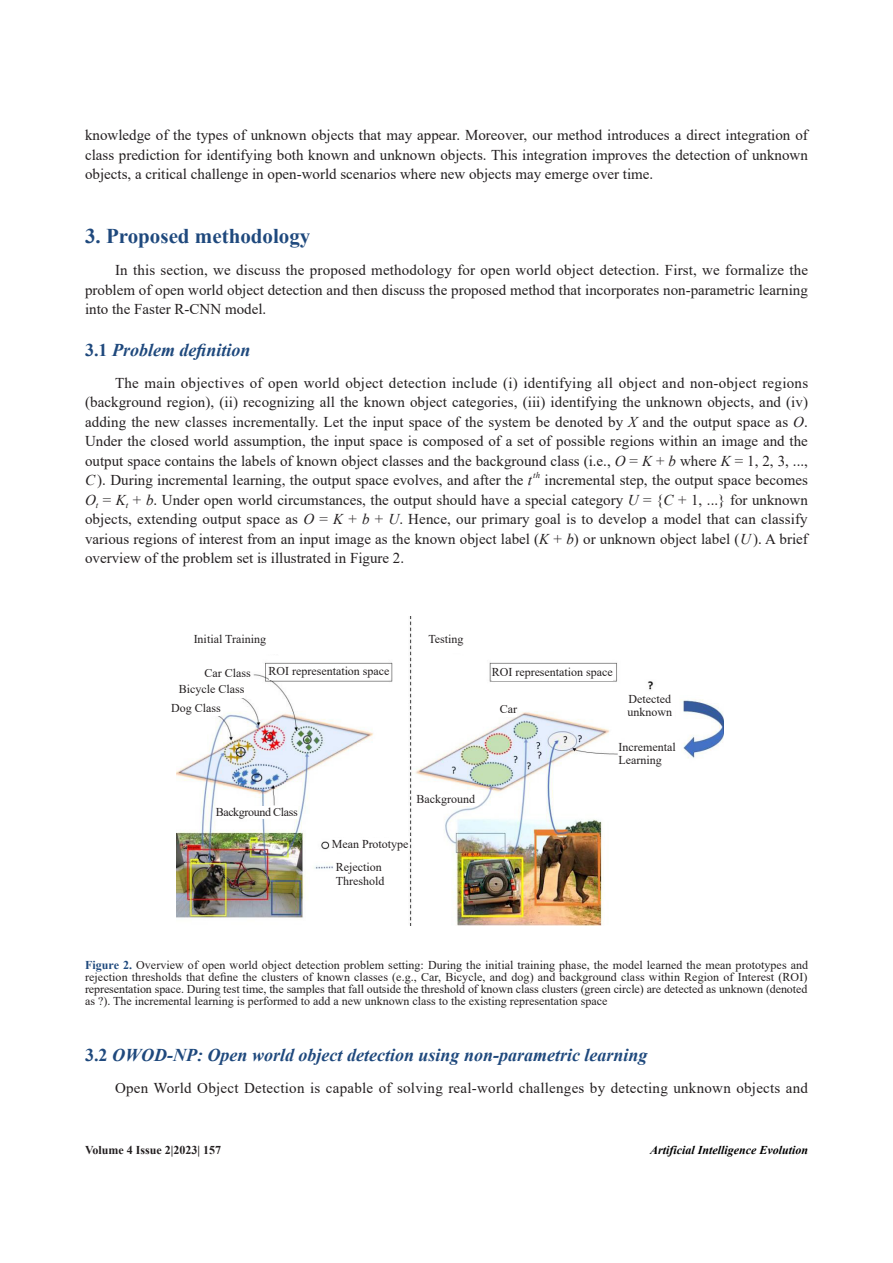
<style>
.page{position:relative;width:893px;height:1263px;background:#fff}
.page>*{position:absolute;margin:0;border:0;box-sizing:border-box;transform-origin:0 0}
.二级标题{font:700 21px "Times New Roman";color:#1f497d}
.三级标题{font:italic 700 18px "Times New Roman";color:#1f497d}
.正文{font:15px/19.5px "Times New Roman";color:#231f20;text-align:justify}
.图表标注{font:12px/12px "Times New Roman";color:#231f20;text-align:justify}
.t1{font:italic 700 12px "Times New Roman";color:#000}
.t2{font:700 12px "Times New Roman";color:#231f20}
.图表标注-2{font:12px "Times New Roman";letter-spacing:-.03em;color:#231f20}
.正文-2{font:italic 8.7px "Times New Roman";color:#231f20}
.s1{font-style:normal}
.s2{font-style:italic}
.s3{font-weight:700;color:#1f497d}
</style>
<div class="page">
<img style="left:177px;top:617px;width:546px;height:308px">
<div style="left:178px;top:633px;width:104px;height:21px;background:#fff"></div>
<div style="left:269px;top:665px;width:120px;height:14px;background:#fff"></div>
<div style="left:492px;top:666px;width:121px;height:14px;background:#fff"></div>
<div style="left:185px;top:667px;width:66px;height:14px;background:#fff"></div>
<div style="left:451px;top:703px;width:66px;height:14px;background:#fff"></div>
<div style="left:173px;top:683px;width:71px;height:14px;background:#fff"></div>
<div style="left:161px;top:702px;width:60px;height:14px;background:#fff"></div>
<div style="left:332px;top:838px;width:76px;height:13px;background:#fff"></div>
<div style="left:336px;top:861px;width:71px;height:39px;background:#fff"></div>
<div style="left:625px;top:693px;width:50px;height:32px;background:#fff"></div>
<div style="left:618px;top:741px;width:63px;height:31px;background:#fff"></div>
<div style="left:216px;top:806px;width:82px;height:12px;background:#fff"></div>
<svg style="left:414px;top:793px;width:69px;height:13px"></svg>
<div style="left:413px;top:633px;width:66px;height:19px;background:#fff"></div>
<p class="正文" style="left:85px;top:125px;width:724px">knowledge of the types of unknown objects that may appear. Moreover, our method introduces a direct integration of class prediction for identifying both known and unknown objects. This integration improves the detection of unknown objects, a critical challenge in open-world scenarios where new objects may emerge over time.</p>
<p class="二级标题" style="left:85px;top:220px;width:227px">3. Proposed methodology</p>
<p class="正文" style="left:85px;top:260px;width:724px;text-indent:30px">In this section, we discuss the proposed methodology for open world object detection. First, we formalize the problem of open world object detection and then discuss the proposed method that incorporates non-parametric learning into the Faster R-CNN model.</p>
<p class="三级标题" style="left:85px;top:337px;width:167px"><span class="s1">3.1</span> Problem definition</p>
<p class="正文" style="left:85px;top:372px;width:725px;text-indent:30px">The main objectives of open world object detection include (i) identifying all object and non-object regions (background region), (ii) recognizing all the known object categories, (iii) identifying the unknown objects, and (iv) adding the new classes incrementally. Let the input space of the system be denoted by <span class="s2">X</span> and the output space as <span class="s2">O</span>.<br>Under the closed world assumption, the input space is composed of a set of possible regions within an image and the output space contains the labels of known object classes and the background class (i.e., <span class="s2">O</span> = <span class="s2">K</span> + <span class="s2">b</span> where <span class="s2">K</span> = 1, 2, 3, ..., <span class="s2">C</span>). During incremental learning, the output space evolves, and after the <span class="s2">t</span></p>
<p class="正文-2" style="left:533px;top:469px;width:8px">th</p>
<p class="正文" style="left:85px;top:470px;width:724px;text-indent:459px">incremental step, the output space becomes <span class="s2">O</span><sub>t</sub> = <span class="s2">K</span><sub>t</sub> + <span class="s2">b</span>. Under open world circumstances, the output should have a special category <span class="s2">U</span> = {<span class="s2">C</span> + 1, ...} for unknown objects, extending output space as <span class="s2">O</span> = <span class="s2">K</span> + <span class="s2">b</span> + <span class="s2">U</span>. Hence, our primary goal is to develop a model that can classify various regions of interest from an input image as the known object label (<span class="s2">K</span> + <span class="s2">b</span>) or unknown object label (<span class="s2">U</span>). A brief overview of the problem set is illustrated in Figure 2.</p>
<p class="图表标注" style="left:194px;top:633px;width:74px">Initial Training</p>
<p class="图表标注" style="left:205px;top:666px;width:48px">Car Class</p>
<p class="图表标注" style="left:269px;top:665px;width:123px">ROI representation space</p>
<p class="图表标注" style="left:492px;top:665px;width:123px">ROI representation space</p>
<p class="图表标注" style="left:500px;top:702px;width:19px">Car</p>
<p class="图表标注" style="left:428px;top:633px;width:37px">Testing</p>
<p class="图表标注" style="left:179px;top:683px;width:67px">Bicycle Class</p>
<p class="图表标注" style="left:171px;top:702px;width:51px">Dog Class</p>
<p class="图表标注" style="left:629px;top:692px;width:44px">Detected</p>
<p class="图表标注" style="left:628px;top:706px;width:46px">unknown</p>
<p class="图表标注" style="left:618px;top:740px;width:59px">Incremental</p>
<p class="图表标注" style="left:618px;top:754px;width:45px">Learning</p>
<p class="图表标注-2" style="left:216px;top:804px;width:83px">Background Class</p>
<p class="图表标注" style="left:416px;top:793px;width:60px">Background</p>
<p class="图表标注" style="left:332px;top:837px;width:78px">Mean Prototype</p>
<p class="图表标注" style="left:336px;top:860px;width:47px">Rejection</p>
<p class="图表标注" style="left:336px;top:875px;width:50px">Threshold</p>
<p class="图表标注" style="left:85px;top:958px;width:725px"><span class="s3">Figure 2.</span> Overview of open world object detection problem setting: During the initial training phase, the model learned the mean prototypes and rejection thresholds that define the clusters of known classes (e.g., Car, Bicycle, and dog) and background class within Region of Interest (ROI) representation space. During test time, the samples that fall outside the threshold of known class clusters (green circle) are detected as unknown (denoted as ?). The incremental learning is performed to add a new unknown class to the existing representation space</p>
<p class="三级标题" style="left:85px;top:1042px;width:564px"><span class="s1">3.2</span> OWOD-NP: Open world object detection using non-parametric learning</p>
<p class="正文" style="left:115px;top:1077px;width:695px">Open World Object Detection is capable of solving real-world challenges by detecting unknown objects and</p>
<p class="t2" style="left:85px;top:1141px;width:138px">Volume 4 Issue 2|2023| 157</p>
<p class="t1" style="left:650px;top:1141px;width:160px">Artificial Intelligence Evolution</p>
</div>
